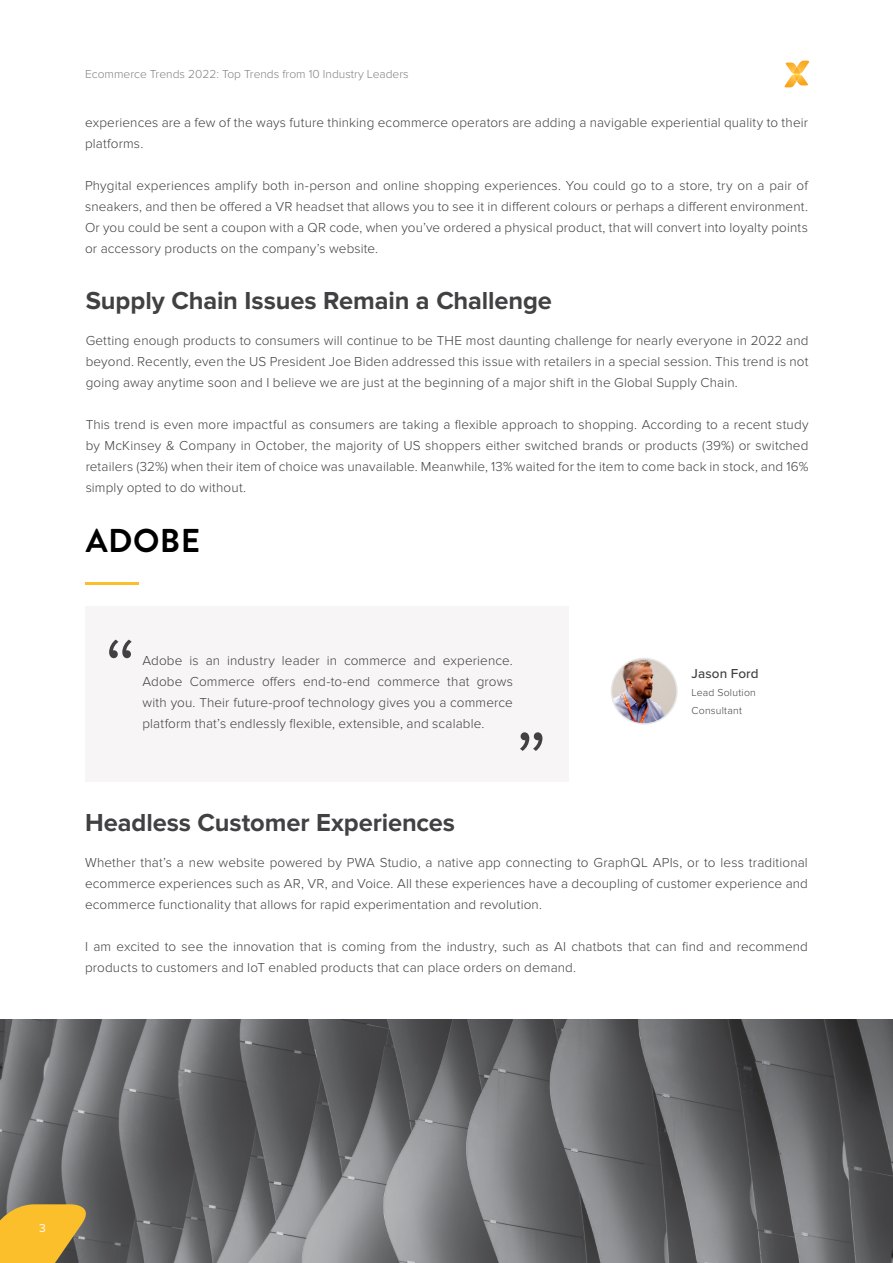
<style>
.page{position:relative;width:893px;height:1263px;background:#fff}
.page>*{position:absolute;margin:0;border:0;box-sizing:border-box;transform-origin:0 0}
.t1{font:300 93px "Proxima Nova";color:#414042}
.t2{font:700 33px "Brandon Grotesque";letter-spacing:.015em;color:#000}
.t3{font:700 25.5px "Proxima Nova";letter-spacing:-.005em;color:#414042}
.t4{font:300 13.5px/21px "Proxima Nova";letter-spacing:.01em;color:#414042;text-align:justify}
.t5{font:500 13.5px "Proxima Nova";letter-spacing:.01em;color:#414042}
.t6{font:300 12px "Proxima Nova";color:#808285}
.t7{font:12px "Proxima Nova";color:#fff}
.t8{font:300 10.5px "Proxima Nova";letter-spacing:.02em;color:#414042}
</style>
<div class="page">
<div style="left:85px;top:606px;width:484px;height:175px;background:#f7f5f5"></div>
<hr style="left:86px;top:582px;width:53px;height:3px;background:#fabf2b">
<img style="left:611px;top:658px;width:66px;height:66px;border-radius:33px">
<div style="left:611px;top:658px;width:67px;height:67px;border:2px solid #e6e7e8;border-radius:50%"></div>
<img style="left:0;top:1019px;width:893px;height:244px">
<img style="left:799px;top:61px;width:11px;height:25px">
<img style="left:784px;top:63px;width:16px;height:25px">
<svg style="left:793px;top:67px;width:8px;height:14px"></svg>
<svg style="left:0;top:1204px;width:95px;height:59px;background:#d1a639"></svg>
<p class="t6" style="left:85px;top:67px;width:325px">Ecommerce Trends 2022: Top Trends from 10 Industry Leaders</p>
<p class="t4" style="left:85px;top:112px;width:724px">experiences are a few of the ways future thinking ecommerce operators are adding a navigable experiential quality to their platforms.</p>
<p class="t4" style="left:85px;top:175px;width:724px">Phygital experiences amplify both in-person and online shopping experiences. You could go to a store, try on a pair of sneakers, and then be offered a VR headset that allows you to see it in different colours or perhaps a different environment.<br>Or you could be sent a coupon with a QR code, when you’ve ordered a physical product, that will convert into loyalty points or accessory products on the company’s website.</p>
<h3 class="t3" style="left:86px;top:286px;width:468px">Supply Chain Issues Remain a Challenge</h3>
<p class="t4" style="left:86px;top:330px;width:724px">Getting enough products to consumers will continue to be THE most daunting challenge for nearly everyone in 2022 and beyond. Recently, even the US President Joe Biden addressed this issue with retailers in a special session. This trend is not going away anytime soon and I believe we are just at the beginning of a major shift in the Global Supply Chain.</p>
<p class="t4" style="left:86px;top:414px;width:724px">This trend is even more impactful as consumers are taking a flexible approach to shopping. According to a recent study by McKinsey &amp; Company in October, the majority of US shoppers either switched brands or products (39%) or switched retailers (32%) when their item of choice was unavailable. Meanwhile, 13% waited for the item to come back in stock, and 16% simply opted to do without.</p>
<h2 class="t2" style="left:86px;top:518px;width:116px">ADOBE</h2>
<h1 class="t1" style="left:104px;top:618px;width:35px">“</h1>
<p class="t4" style="left:142px;top:650px;width:372px">Adobe is an industry leader in commerce and experience.<br>Adobe Commerce offers end-to-end commerce that grows with you. Their future-proof technology gives you a commerce platform that’s endlessly flexible, extensible, and scalable.</p>
<h1 class="t1" style="left:515px;top:711px;width:35px">”</h1>
<p class="t5" style="left:691px;top:664px;width:69px">Jason Ford</p>
<p class="t8" style="left:691px;top:687px;width:66px">Lead Solution</p>
<p class="t8" style="left:691px;top:705px;width:52px">Consultant</p>
<h3 class="t3" style="left:85px;top:808px;width:371px">Headless Customer Experiences</h3>
<p class="t4" style="left:85px;top:852px;width:724px">Whether that’s a new website powered by PWA Studio, a native app connecting to GraphQL APIs, or to less traditional ecommerce experiences such as AR, VR, and Voice. All these experiences have a decoupling of customer experience and ecommerce functionality that allows for rapid experimentation and revolution.</p>
<p class="t4" style="left:85px;top:936px;width:724px">I am excited to see the innovation that is coming from the industry, such as AI chatbots that can find and recommend products to customers and IoT enabled products that can place orders on demand.</p>
<p class="t7" style="left:39px;top:1221px;width:8px">3</p>
</div>
